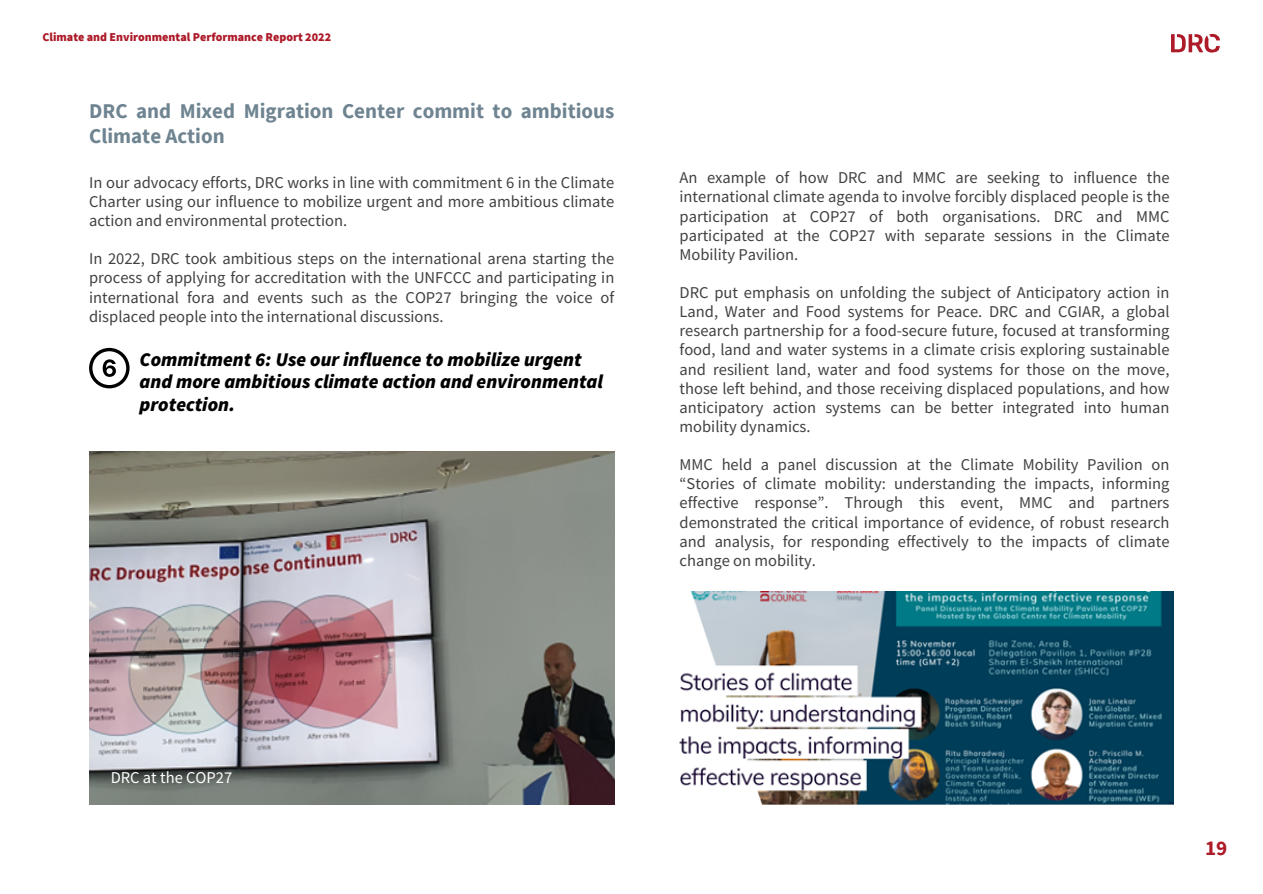
<style>
.page{position:relative;width:1263px;height:894px;background:#fff}
.page>*{position:absolute;margin:0;border:0;box-sizing:border-box;transform-origin:0 0}
.t1{font:700 21px/24.8px "Source Sans Pro";color:#6f8491}
.t2{font:700 21px "Source Sans Pro";color:#ad1a28}
.t3{font:italic 900 19.5px/22.5px "Source Sans Pro";color:#000}
.t4{font:16.5px/19px "Source Sans Pro";color:#414042;text-align:justify}
.t5{font:16.5px "Source Sans Pro";color:#fff}
.t6{font:900 12px "Source Sans Pro";color:#ad1a28}
</style>
<div class="page">
<svg style="left:1171px;top:34px;width:49px;height:19px"></svg>
<img style="left:679px;top:591px;width:494px;height:212px">
<img style="left:89px;top:452px;width:525px;height:351px">
<svg style="left:89px;top:348px;width:41px;height:40px"></svg>
<p class="t6" style="left:42px;top:29px;width:290px">Climate and Environmental Performance Report 2022</p>
<p class="t1" style="left:89px;top:98px;width:527px">DRC and Mixed Migration Center commit to ambitious<br>Climate Action</p>
<p class="t4" style="left:89px;top:172px;width:527px">In our advocacy efforts, DRC works in line with commitment 6 in the Climate Charter using our influence to mobilize urgent and more ambitious climate action and environmental protection.</p>
<p class="t4" style="left:89px;top:249px;width:527px">In 2022, DRC took ambitious steps on the international arena starting the process of applying for accreditation with the UNFCCC and participating in international fora and events such as the COP27 bringing the voice of displaced people into the international discussions.</p>
<p class="t3" style="left:140px;top:347px;width:465px">Commitment 6: Use our influence to mobilize urgent and more ambitious climate action and environmental protection.</p>
<p class="t4" style="left:680px;top:168px;width:491px">An example of how DRC and MMC are seeking to influence the international climate agenda to involve forcibly displaced people is the participation at COP27 of both organisations. DRC and MMC participated at the COP27 with separate sessions in the Climate Mobility Pavilion.</p>
<p class="t4" style="left:680px;top:282px;width:491px">DRC put emphasis on unfolding the subject of Anticipatory action in Land, Water and Food systems for Peace. DRC and CGIAR, a global research partnership for a food-secure future, focused at transforming food, land and water systems in a climate crisis exploring sustainable and resilient land, water and food systems for those on the move, those left behind, and those receiving displaced populations, and how anticipatory action systems can be better integrated into human mobility dynamics.</p>
<p class="t4" style="left:680px;top:454px;width:491px">MMC held a panel discussion at the Climate Mobility Pavilion on “Stories of climate mobility: understanding the impacts, informing effective response”. Through this event, MMC and partners demonstrated the critical importance of evidence, of robust research and analysis, for responding effectively to the impacts of climate change on mobility.</p>
<p class="t5" style="left:111px;top:766px;width:123px">DRC at the COP27</p>
<p class="t2" style="left:1205px;top:833px;width:24px">19</p>
</div>
